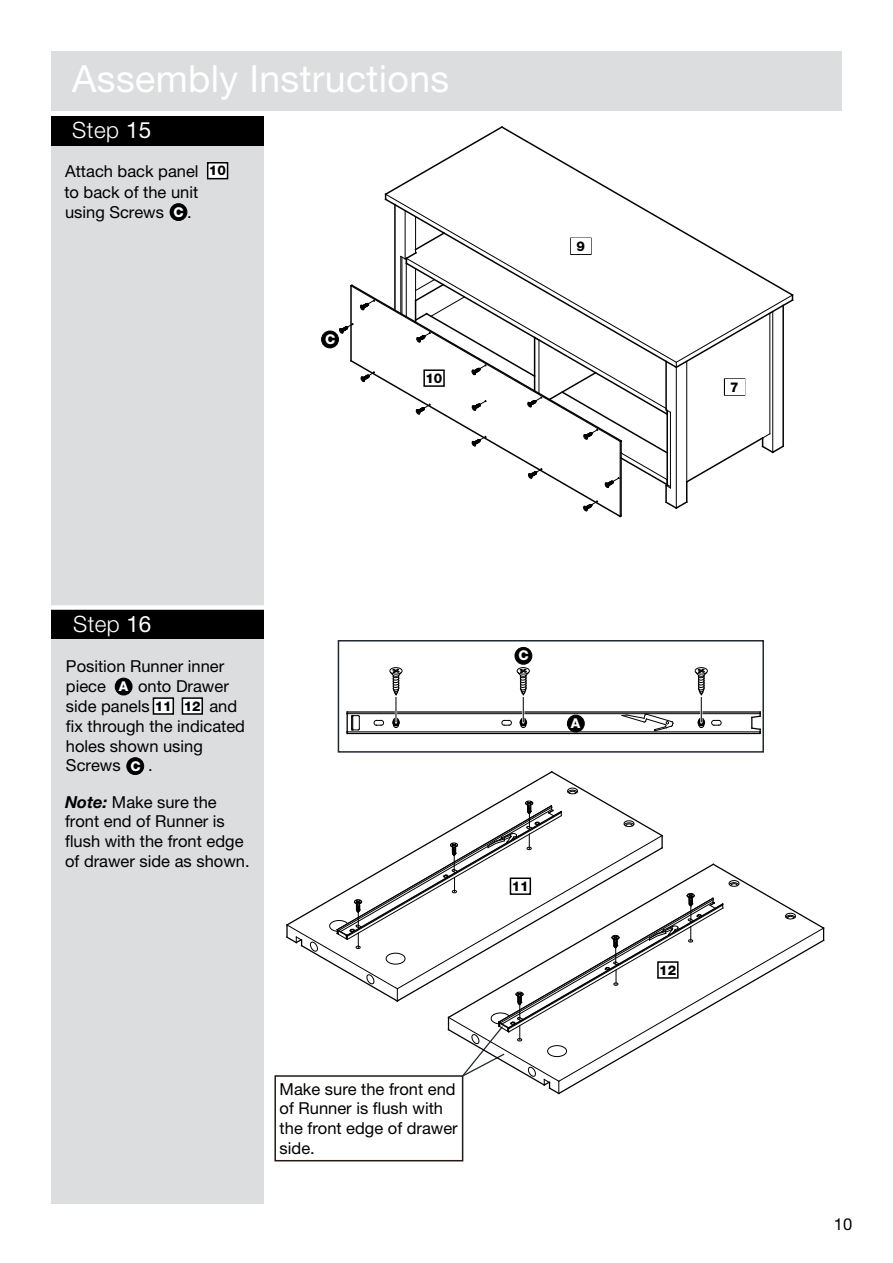
<style>
.page{position:relative;width:893px;height:1263px;background:#fff}
.page>*{position:absolute;margin:0;border:0;box-sizing:border-box;transform-origin:0 0}
.t1{font:37.5px "Helvetica Neue LT Pro";letter-spacing:.01em;color:#fff}
.t2{font:300 22.5px "Helvetica Neue LT Pro";letter-spacing:.02em;color:#fff}
.t3{font:16.5px/19.8px "Helvetica Neue LT Pro";color:#000}
.t4{font:800 13.5px "Helvetica Neue LT Pro";color:#000}
.t5{font:800 13.5px "Helvetica Neue LT Pro";color:#fff}
.s1{font-weight:400}
.s2{font-weight:800;font-size:13.5px}
.s3{font-weight:700;font-style:italic}
</style>
<div class="page">
<div style="left:51px;top:118px;width:213px;height:1086px;background:#dcddde"></div>
<div style="left:51px;top:51px;width:791px;height:60px;background:#dcddde"></div>
<div style="left:51px;top:116px;width:213px;height:30px;background:#000"></div>
<div style="left:322px;top:331px;width:16px;height:17px;background:#000;border-radius:50%"></div>
<div style="left:321px;top:331px;width:18px;height:17px;border:1px solid #000;border-radius:50%"></div>
<div style="left:51px;top:610px;width:213px;height:29px;background:#000"></div>
<div style="left:44px;top:605px;width:227px;height:5px;background:#fff"></div>
<div style="left:182px;top:698px;width:20px;height:16px;background:#fff"></div>
<div style="left:182px;top:697px;width:21px;height:18px;border:2px solid #000"></div>
<div style="left:153px;top:698px;width:20px;height:16px;background:#fff"></div>
<div style="left:153px;top:697px;width:21px;height:18px;border:2px solid #000"></div>
<svg style="left:384px;top:199px;width:66px;height:32px"></svg>
<svg style="left:384px;top:127px;width:116px;height:72px"></svg>
<svg style="left:500px;top:126px;width:183px;height:105px"></svg>
<svg style="left:339px;top:231px;width:455px;height:287px"></svg>
<div style="left:274px;top:1075px;width:189px;height:86px;border:2px solid #231815"></div>
<svg style="left:285px;top:771px;width:540px;height:324px"></svg>
<div style="left:515px;top:647px;width:17px;height:17px;background:#000;border-radius:50%"></div>
<div style="left:515px;top:647px;width:17px;height:17px;border:1px solid #000;border-radius:50%"></div>
<div style="left:567px;top:715px;width:17px;height:17px;background:#000;border-radius:50%"></div>
<div style="left:567px;top:715px;width:17px;height:17px;border:1px solid #000;border-radius:50%"></div>
<svg style="left:621px;top:714px;width:53px;height:17px"></svg>
<hr style="left:347px;top:711px;width:413px;height:2px;background:#000">
<hr style="left:347px;top:733px;width:413px;height:1px;background:#000">
<svg style="left:750px;top:712px;width:11px;height:21px"></svg>
<hr style="left:347px;top:731px;width:413px;height:1px;background:#000">
<hr style="left:347px;top:713px;width:413px;height:1px;background:#000">
<svg style="left:347px;top:712px;width:13px;height:21px"></svg>
<svg style="left:373px;top:667px;width:30px;height:61px"></svg>
<svg style="left:501px;top:667px;width:29px;height:61px"></svg>
<svg style="left:694px;top:667px;width:28px;height:61px"></svg>
<div style="left:338px;top:640px;width:426px;height:113px;border:2px solid #212830"></div>
<div style="left:115px;top:678px;width:17px;height:17px;background:#000;border-radius:50%"></div>
<div style="left:115px;top:678px;width:17px;height:17px;border:1px solid #000;border-radius:50%"></div>
<div style="left:127px;top:758px;width:17px;height:16px;background:#000;border-radius:50%"></div>
<div style="left:127px;top:757px;width:17px;height:18px;border:1px solid #000;border-radius:50%"></div>
<div style="left:208px;top:163px;width:20px;height:16px;background:#fff"></div>
<div style="left:207px;top:162px;width:21px;height:17px;border:2px solid #000"></div>
<div style="left:170px;top:204px;width:17px;height:17px;background:#000;border-radius:50%"></div>
<div style="left:170px;top:203px;width:17px;height:18px;border:1px solid #000;border-radius:50%"></div>
<h1 class="t1" style="left:72px;top:55px;width:378px">Assembly Instructions</h1>
<h2 class="t2" style="left:72px;top:116px;width:80px">Step <span class="s1">15</span></h2>
<p class="t3" style="left:64px;top:161px;width:163px;line-height:20.4px">Attach back panel <span class="s2">10 </span>to back of the unit using Screws</p>
<p class="t5" style="left:174px;top:204px;width:12px">C</p>
<p class="t3" style="left:187px;top:202px;width:6px">.</p>
<p class="t5" style="left:325px;top:331px;width:12px">C</p>
<p class="t4" style="left:425px;top:370px;width:19px">10</p>
<p class="t4" style="left:576px;top:238px;width:10px">9</p>
<p class="t4" style="left:730px;top:379px;width:10px">7</p>
<h2 class="t2" style="left:73px;top:610px;width:80px">Step <span class="s1">16</span></h2>
<p class="t3" style="left:66px;top:656px;width:160px">Position Runner inner piece</p>
<p class="t3" style="left:66px;top:676px;width:164px;text-indent:72px">onto Drawer side panels</p>
<p class="t5" style="left:119px;top:678px;width:11px">A</p>
<p class="t3" style="left:66px;top:696px;width:181px;text-indent:143px">and fix through the indicated holes shown using<br>Screws</p>
<p class="t3" style="left:148px;top:755px;width:6px">.</p>
<p class="t4" style="left:184px;top:698px;width:19px">12</p>
<p class="t4" style="left:155px;top:698px;width:19px">11</p>
<p class="t5" style="left:130px;top:758px;width:12px">C</p>
<p class="t3" style="left:65px;top:791px;width:186px"><span class="s3">Note:</span> Make sure the front end of Runner is flush with the front edge of drawer side as shown.</p>
<p class="t5" style="left:519px;top:647px;width:12px">C</p>
<p class="t5" style="left:571px;top:715px;width:11px">A</p>
<p class="t4" style="left:512px;top:878px;width:19px">11</p>
<p class="t3" style="left:280px;top:1078px;width:180px">Make sure the front end of Runner is flush with the front edge of drawer side.</p>
<p class="t4" style="left:659px;top:962px;width:19px">12</p>
<p class="t3" style="left:834px;top:1214px;width:20px">10</p>
</div>
